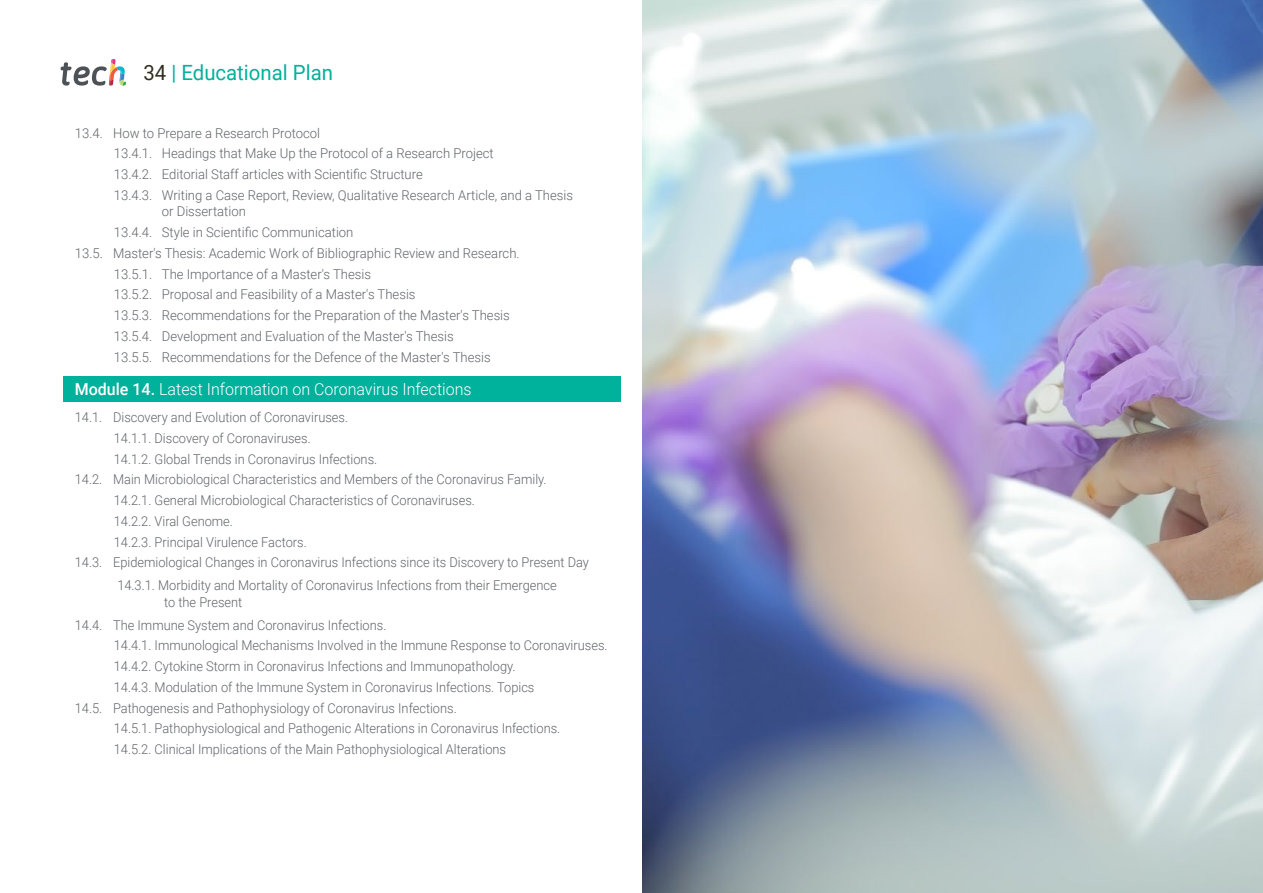
<style>
.page{position:relative;width:1263px;height:893px;background:#fff}
.page>*{position:absolute;margin:0;border:0;box-sizing:border-box;transform-origin:0 0}
.t1{font:21px "Roboto";color:#00b19b}
.t2{font:300 16.5px "Roboto";color:#fff}
.t3{font:300 13.5px/16.5px "Roboto";color:#61646a;scale:.95 1}
.t4{font:300 13.5px/20.7px "Roboto";color:#61646a}
.s1{color:#312e20}
.s2{font-weight:500}
</style>
<div class="page">
<div style="left:64px;top:376px;width:557px;height:25px;background:#00b19b"></div>
<img style="left:642px;top:0;width:621px;height:893px">
<svg style="left:61px;top:59px;width:65px;height:27px"></svg>
<h1 class="t1" style="left:144px;top:57px;width:191px"><span class="s1">34</span> | Educational Plan</h1>
<p class="t4" style="left:114px;top:122px;width:461px;text-indent:-39px">13.4. How to Prepare a Research Protocol<br>13.4.1. Headings that Make Up the Protocol of a Research Project<br>13.4.2. Editorial Staff articles with Scientific Structure<br>13.4.3. Writing a Case Report, Review, Qualitative Research Article, and a Thesis</p>
<p class="t4" style="left:162px;top:201px;width:86px">or Dissertation</p>
<p class="t4" style="left:114px;top:222px;width:241px">13.4.4. Style in Scientific Communication</p>
<p class="t4" style="left:75px;top:242px;width:446px">13.5. Master's Thesis: Academic Work of Bibliographic Review and Research.</p>
<p class="t4" style="left:114px;top:263px;width:259px">13.5.1. The Importance of a Master's Thesis</p>
<p class="t4" style="left:114px;top:284px;width:303px">13.5.2. Proposal and Feasibility of a Master's Thesis</p>
<p class="t4" style="left:114px;top:305px;width:397px">13.5.3. Recommendations for the Preparation of the Master's Thesis</p>
<p class="t4" style="left:114px;top:325px;width:341px">13.5.4. Development and Evaluation of the Master's Thesis</p>
<p class="t4" style="left:114px;top:346px;width:378px">13.5.5. Recommendations for the Defence of the Master's Thesis</p>
<p class="t2" style="left:75px;top:377px;width:398px"><span class="s2">Module 14.</span> Latest Information on Coronavirus Infections</p>
<p class="t3" style="left:75px;top:408px;width:289px">14.1. Discovery and Evolution of Coronaviruses.</p>
<p class="t3" style="left:114px;top:429px;width:209px">14.1.1. Discovery of Coronaviruses.</p>
<p class="t3" style="left:114px;top:450px;width:279px">14.1.2. Global Trends in Coronavirus Infections.</p>
<p class="t3" style="left:75px;top:471px;width:498px">14.2. Main Microbiological Characteristics and Members of the Coronavirus Family.</p>
<p class="t3" style="left:114px;top:491px;width:382px">14.2.1. General Microbiological Characteristics of Coronaviruses.</p>
<p class="t3" style="left:114px;top:512px;width:127px">14.2.2. Viral Genome.</p>
<p class="t3" style="left:114px;top:533px;width:205px">14.2.3. Principal Virulence Factors.</p>
<p class="t3" style="left:75px;top:554px;width:543px">14.3. Epidemiological Changes in Coronavirus Infections since its Discovery to Present Day</p>
<p class="t3" style="left:164px;top:577px;width:415px;text-indent:-47px">14.3.1. Morbidity and Mortality of Coronavirus Infections from their Emergence to the Present</p>
<p class="t3" style="left:75px;top:616px;width:329px">14.4. The Immune System and Coronavirus Infections.</p>
<p class="t3" style="left:114px;top:637px;width:521px">14.4.1. Immunological Mechanisms Involved in the Immune Response to Coronaviruses.</p>
<p class="t3" style="left:114px;top:657px;width:424px">14.4.2. Cytokine Storm in Coronavirus Infections and Immunopathology.</p>
<p class="t3" style="left:114px;top:678px;width:444px">14.4.3. Modulation of the Immune System in Coronavirus Infections. Topics</p>
<p class="t3" style="left:75px;top:699px;width:403px">14.5. Pathogenesis and Pathophysiology of Coronavirus Infections.</p>
<p class="t3" style="left:114px;top:720px;width:471px">14.5.1. Pathophysiological and Pathogenic Alterations in Coronavirus Infections.</p>
<p class="t3" style="left:114px;top:740px;width:414px">14.5.2. Clinical Implications of the Main Pathophysiological Alterations</p>
</div>
